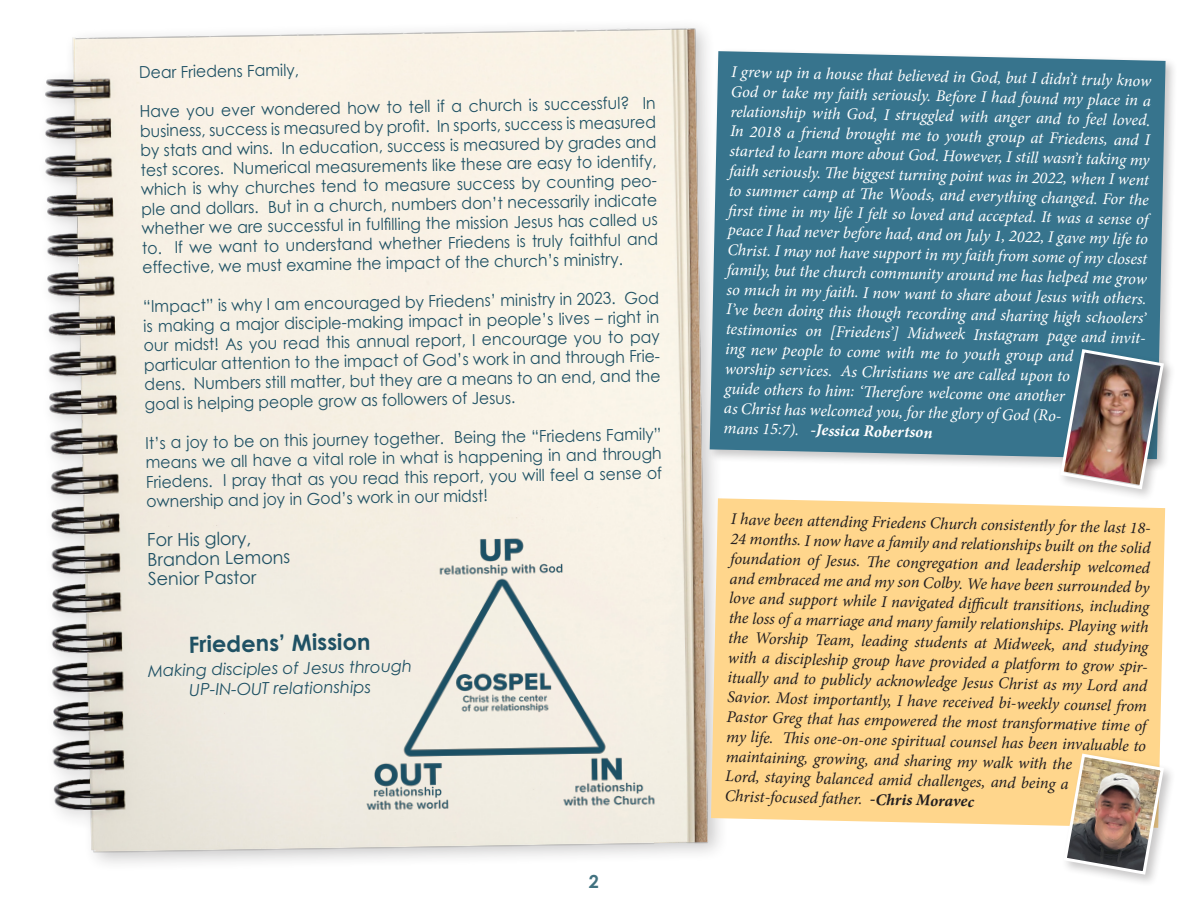
<style>
.page{position:relative;width:1188px;height:918px;background:#fff}
.page>*{position:absolute;margin:0;border:0;box-sizing:border-box;transform-origin:0 0}
.t1{font:700 22.5px "Century Gothic";color:#1f5164}
.t2{font:18px "Century Gothic";color:#1f5164}
.t3{font:700 18px "Century Gothic";color:#417280}
.t4{font:16.5px/19.5px "Century Gothic";color:#1f5164;scale:.95 1}
.t5{font:italic 16.5px/19.8px "Minion Pro";color:#fff}
.t6{font:italic 16.5px/19.8px "Minion Pro";color:#231f20}
.t7{font:italic 16.5px "Century Gothic";color:#1f5164}
.s1{font-weight:700}
</style>
<div class="page">
<img style="left:45px;top:26px;width:672px;height:835px">
<img style="left:355px;top:520px;width:310px;height:309px">
<div style="left:706px;top:48px;width:472px;height:424px;background:#231f20;opacity:.25"></div>
<div style="left:710px;top:51px;width:456px;height:408px;background:#37748d"></div>
<div style="left:1057px;top:346px;width:119px;height:156px;background:#231f20;opacity:.25"></div>
<img style="left:1058px;top:347px;width:108px;height:144px">
<div style="left:711px;top:498px;width:454px;height:330px;background:#ffd68c"></div>
<div style="left:1061px;top:751px;width:115px;height:136px;background:#231f20;opacity:.25"></div>
<img style="left:1062px;top:752px;width:104px;height:124px">
<p class="t4" style="left:139px;top:62px;width:170px;rotate:-1deg">Dear Friedens Family,</p>
<p class="t4" style="left:140px;top:101px;width:548px;rotate:-1deg">Have you ever wondered how to tell if a church is successful? In business, success is measured by profi t. In sports, success is measured by stats and wins. In education, success is measured by grades and test scores. Numerical measurements like these are easy to identify, which is why churches tend to measure success by counting peo&shy;ple and dollars. But in a church, numbers don’t necessarily indicate whether we are successful in fulfi lling the mission Jesus has called us to. If we want to understand whether Friedens is truly faithful and effective, we must examine the impact of the church’s ministry.</p>
<p class="t4" style="left:143px;top:296px;width:548px;rotate:-1deg">“Impact” is why I am encouraged by Friedens’ ministry in 2023. God is making a major disciple-making impact in people’s lives – right in our midst! As you read this annual report, I encourage you to pay particular attention to the impact of God’s work in and through Frie&shy;dens. Numbers still matter, but they are a means to an end, and the goal is helping people grow as followers of Jesus.</p>
<p class="t4" style="left:145px;top:433px;width:545px;text-align:justify;rotate:-1deg">It’s a joy to be on this journey together. Being the “Friedens Family” means we all have a vital role in what is happening in and through Friedens. I pray that as you read this report, you will feel a sense of ownership and joy in God’s work in our midst!</p>
<p class="t2" style="left:147px;top:527px;width:106px;rotate:-1deg">For His glory,</p>
<p class="t2" style="left:147px;top:547px;width:144px;rotate:-1deg">Brandon Lemons</p>
<p class="t2" style="left:148px;top:566px;width:110px;rotate:-1deg">Senior Pastor</p>
<p class="t1" style="left:188px;top:627px;width:183px;rotate:-1deg">Friedens’ Mission</p>
<p class="t7" style="left:148px;top:659px;width:266px;rotate:-1deg">Making disciples of Jesus through</p>
<p class="t7" style="left:189px;top:678px;width:183px;rotate:-1deg">UP-IN-OUT relationships</p>
<p class="t3" style="left:589px;top:868px;width:12px">2</p>
<p class="t5" style="left:730px;top:63px;width:425px;rotate:1deg">I grew up in a house that believed in God, but I didn’t truly know God or take my faith seriously. Before I had found my place in a relationship with God, I struggled with anger and to feel loved.<br>In 2018 a friend brought me to youth group at Friedens, and I started to learn more about God. However, I still wasn’t taking my faith seriously. Th e biggest turning point was in 2022, when I went to summer camp at Th e Woods, and everything changed. For the fi rst time in my life I felt so loved and accepted. It was a sense of peace I had never before had, and on July 1, 2022, I gave my life to Christ. I may not have support in my faith from some of my closest family, but the church community around me has helped me grow so much in my faith. I now want to share about Jesus with others.<br>I’ve been doing this though recording and sharing high schoolers’ testimonies on [Friedens’] Midweek Instagram page and invit&shy;ing new people to come with me to youth group and<br>worship services. As Christians we are called upon to<br>guide others to him: ‘Th erefore welcome one another<br>as Christ has welcomed you, for the glory of God (Ro-<br>mans 15:7). <span class="s1">-Jessica Robertson</span></p>
<p class="t6" style="left:730px;top:510px;width:425px;rotate:1deg">I have been attending Friedens Church consistently for the last 18- 24 months. I now have a family and relationships built on the solid foundation of Jesus. Th e congregation and leadership welcomed and embraced me and my son Colby. We have been surrounded by love and support while I navigated diffi cult transitions, including the loss of a marriage and many family relationships. Playing with the Worship Team, leading students at Midweek, and studying with a discipleship group have provided a platform to grow spir&shy;itually and to publicly acknowledge Jesus Christ as my Lord and Savior. Most importantly, I have received bi-weekly counsel from Pastor Greg that has empowered the most transformative time of my life. Th is one-on-one spiritual counsel has been invaluable to maintaining, growing, and sharing my walk with the<br>Lord, staying balanced amid challenges, and being a Christ-focused father. <span class="s1">-Chris Moravec</span></p>
</div>
